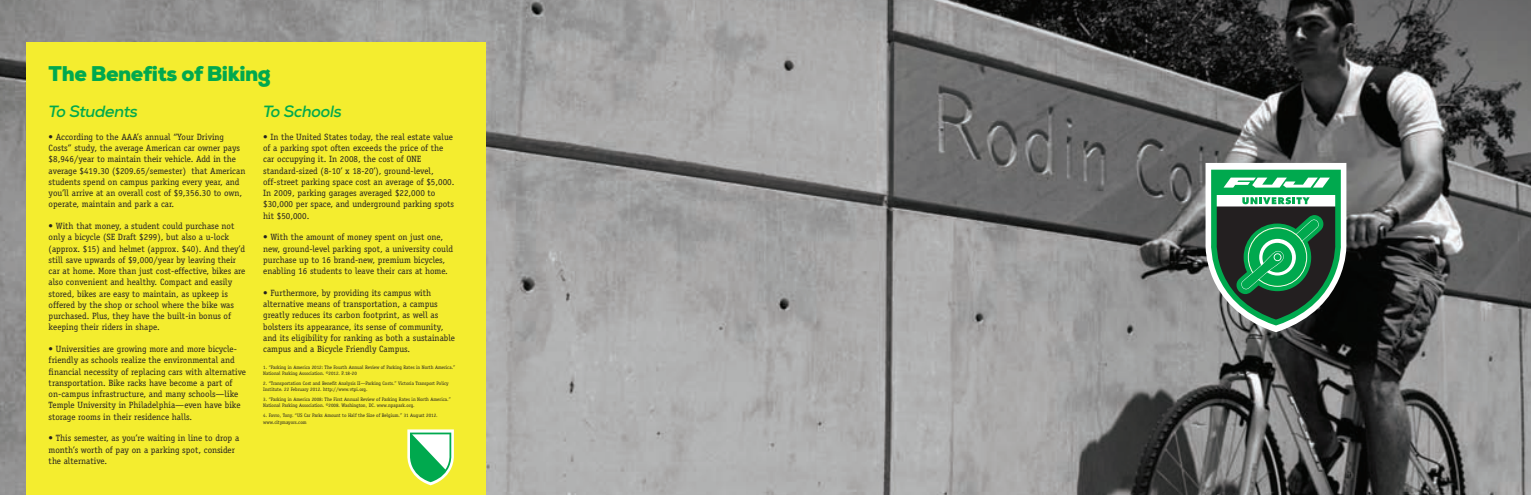
<style>
.page{position:relative;width:1531px;height:495px;background:#fff}
.page>*{position:absolute;margin:0;border:0;box-sizing:border-box;transform-origin:0 0}
.t1{font:900 21.25px "Nexa";letter-spacing:-.02em;color:#00a94e}
.t2{font:italic 700 16.25px "Nexa";letter-spacing:-.02em;color:#00a94e}
.t3{font:9px/11.2px "Officina Serif Std";color:#231f20}
.t4{font:5px/6.2px "Officina Serif Std";color:#231f20}
</style>
<div class="page">
<img style="left:0;top:0;width:1531px;height:495px">
<svg style="left:1205px;top:163px;width:141px;height:169px"></svg>
<div style="left:26px;top:82px;width:459px;height:413px;background:#f4ed2f"></div>
<svg style="left:407px;top:429px;width:47px;height:56px;background:#97d999"></svg>
<div style="left:26px;top:42px;width:459px;height:62px;background:#f4ed2f"></div>
<h1 class="t1" style="left:49px;top:60px;width:224px">The Benefits of Biking</h1>
<h2 class="t2" style="left:49px;top:101px;width:91px">To Students</h2>
<p class="t3" style="left:49px;top:131px;width:198px">• According to the AAA’s annual “Your Driving Costs” study, the average American car owner pays $8,946/year to maintain their vehicle. Add in the average $419.30 ($209.65/semester) that American students spend on campus parking every year, and you’ll arrive at an overall cost of $9,356.30 to own, operate, maintain and park a car.</p>
<p class="t3" style="left:49px;top:220px;width:198px">• With that money, a student could purchase not only a bicycle (SE Draft $299), but also a u-lock (approx. $15) and helmet (approx. $40). And they’d still save upwards of $9,000/year by leaving their car at home. More than just cost-effective, bikes are also convenient and healthy. Compact and easily stored, bikes are easy to maintain, as upkeep is offered by the shop or school where the bike was purchased. Plus, they have the built-in bonus of keeping their riders in shape.</p>
<p class="t3" style="left:49px;top:343px;width:199px">• Universities are growing more and more bicycle&shy;friendly as schools realize the environmental and financial necessity of replacing cars with alternative transportation. Bike racks have become a part of on-campus infrastructure, and many schools—like Temple University in Philadelphia—even have bike storage rooms in their residence halls.</p>
<p class="t3" style="left:49px;top:433px;width:192px">• This semester, as you’re waiting in line to drop a month’s worth of pay on a parking spot, consider the alternative.</p>
<h2 class="t2" style="left:263px;top:101px;width:80px">To Schools</h2>
<p class="t3" style="left:263px;top:131px;width:193px">• In the United States today, the real estate value of a parking spot often exceeds the price of the car occupying it. In 2008, the cost of ONE standard-sized (8-10’ x 18-20’), ground-level, off-street parking space cost an average of $5,000.<br>In 2009, parking garages averaged $22,000 to $30,000 per space, and underground parking spots hit $50,000.</p>
<p class="t3" style="left:263px;top:232px;width:191px">• With the amount of money spent on just one, new, ground-level parking spot, a university could purchase up to 16 brand-new, premium bicycles, enabling 16 students to leave their cars at home.</p>
<p class="t3" style="left:263px;top:287px;width:193px">• Furthermore, by providing its campus with alternative means of transportation, a campus greatly reduces its carbon footprint, as well as bolsters its appearance, its sense of community, and its eligibility for ranking as both a sustainable campus and a Bicycle Friendly Campus.</p>
<p class="t4" style="left:263px;top:364px;width:194px">1. “Parking in America 2012: The Fourth Annual Review of Parking Rates in North America.”<br>National Parking Association. ©2012. P.18-20</p>
<p class="t4" style="left:263px;top:380px;width:187px">2. “Transportation Cost and Benefit Analysis II—Parking Costs.” Victoria Transport Policy<br>Institute. 22 February 2012. http://www.vtpi.org.</p>
<p class="t4" style="left:263px;top:396px;width:189px">3. “Parking in America 2008: The First Annual Review of Parking Rates in North America.”<br>National Parking Association. ©2008. Washington, DC. www.npapark.org.</p>
<p class="t4" style="left:263px;top:412px;width:176px">4. Favro, Tony. “US Car Parks Amount to Half the Size of Belgium.” 31 August 2012. www.citymayors.com</p>
</div>
